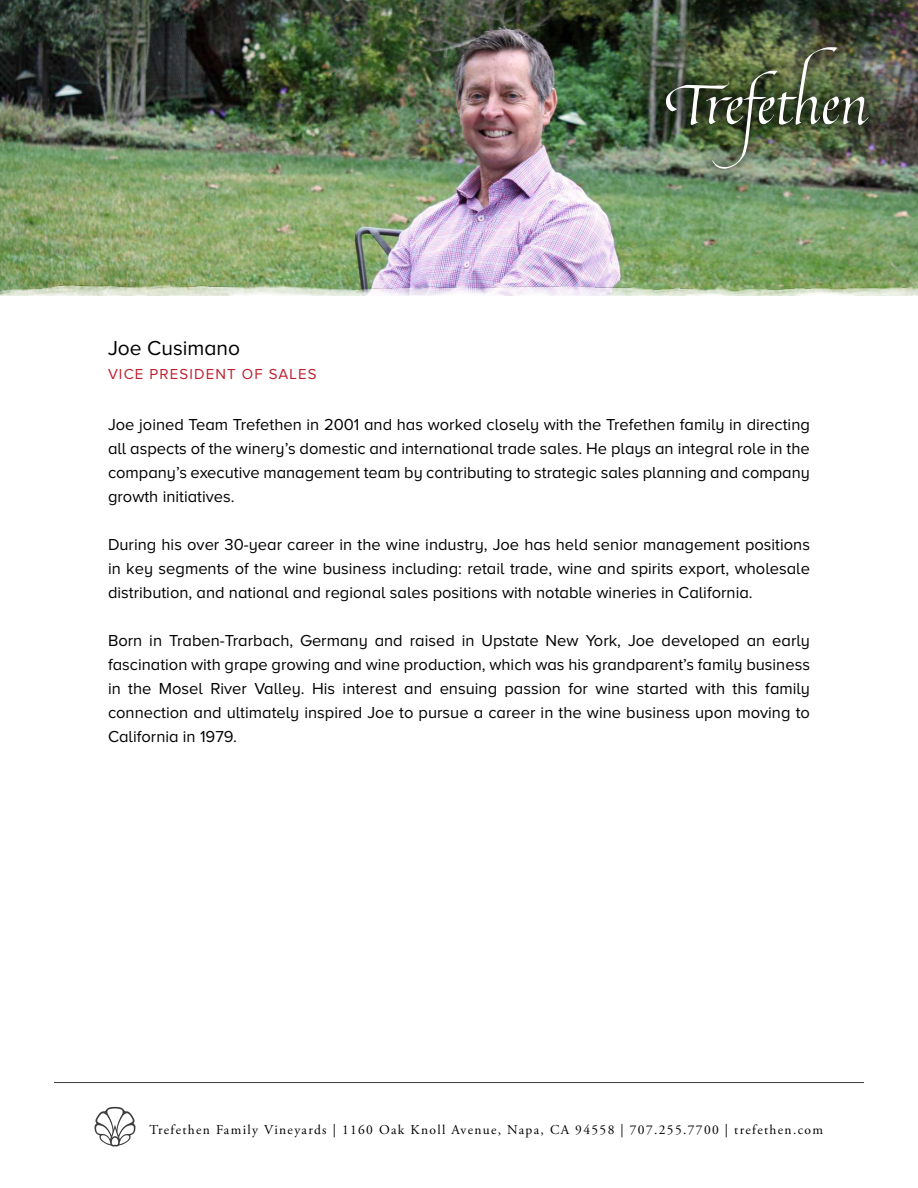
<style>
.page{position:relative;width:918px;height:1188px;background:#fff}
.page>*{position:absolute;margin:0;border:0;box-sizing:border-box;transform-origin:0 0}
.t1{font:21px "Proxima Nova A";color:#000}
.t2{font:16.5px/24px "Proxima Nova A";color:#000;text-align:justify}
.t3{font:15px "Proxima Nova A";letter-spacing:.075em;color:#be202e}
.t4{font:13.5px "Adobe Garamond Pro";letter-spacing:.1em;color:#000}
</style>
<div class="page">
<img style="left:0;top:0;width:918px;height:261px">
<img style="left:0;top:261px;width:918px;height:35px">
<hr style="left:54px;top:1082px;width:810px;height:1px;background:#3d3d3d">
<svg style="left:95px;top:1107px;width:40px;height:40px"></svg>
<div style="left:652px;top:33px;width:230px;height:150px;background:#000;opacity:.75"></div>
<img style="left:666px;top:47px;width:203px;height:122px">
<p class="t1" style="left:108px;top:339px;width:134px">Joe Cusimano</p>
<p class="t3" style="left:108px;top:367px;width:210px">VICE PRESIDENT OF SALES</p>
<p class="t2" style="left:108px;top:413px;width:703px">Joe joined Team Trefethen in 2001 and has worked closely with the Trefethen family in directing all aspects of the winery’s domestic and international trade sales. He plays an integral role in the company’s executive management team by contributing to strategic sales planning and company growth initiatives.</p>
<p class="t2" style="left:108px;top:533px;width:704px">During his over 30-year career in the wine industry, Joe has held senior management positions in key segments of the wine business including: retail trade, wine and spirits export, wholesale distribution, and national and regional sales positions with notable wineries in California.</p>
<p class="t2" style="left:108px;top:629px;width:704px">Born in Traben-Trarbach, Germany and raised in Upstate New York, Joe developed an early fascination with grape growing and wine production, which was his grandparent’s family business in the Mosel River Valley. His interest and ensuing passion for wine started with this family connection and ultimately inspired Joe to pursue a career in the wine business upon moving to California in 1979.</p>
<p class="t4" style="left:150px;top:1123px;width:675px">Trefethen Family Vineyards | 1160 Oak Knoll Avenue, Napa, CA 94558 | 707.255.7700 | trefethen.com</p>
</div>
